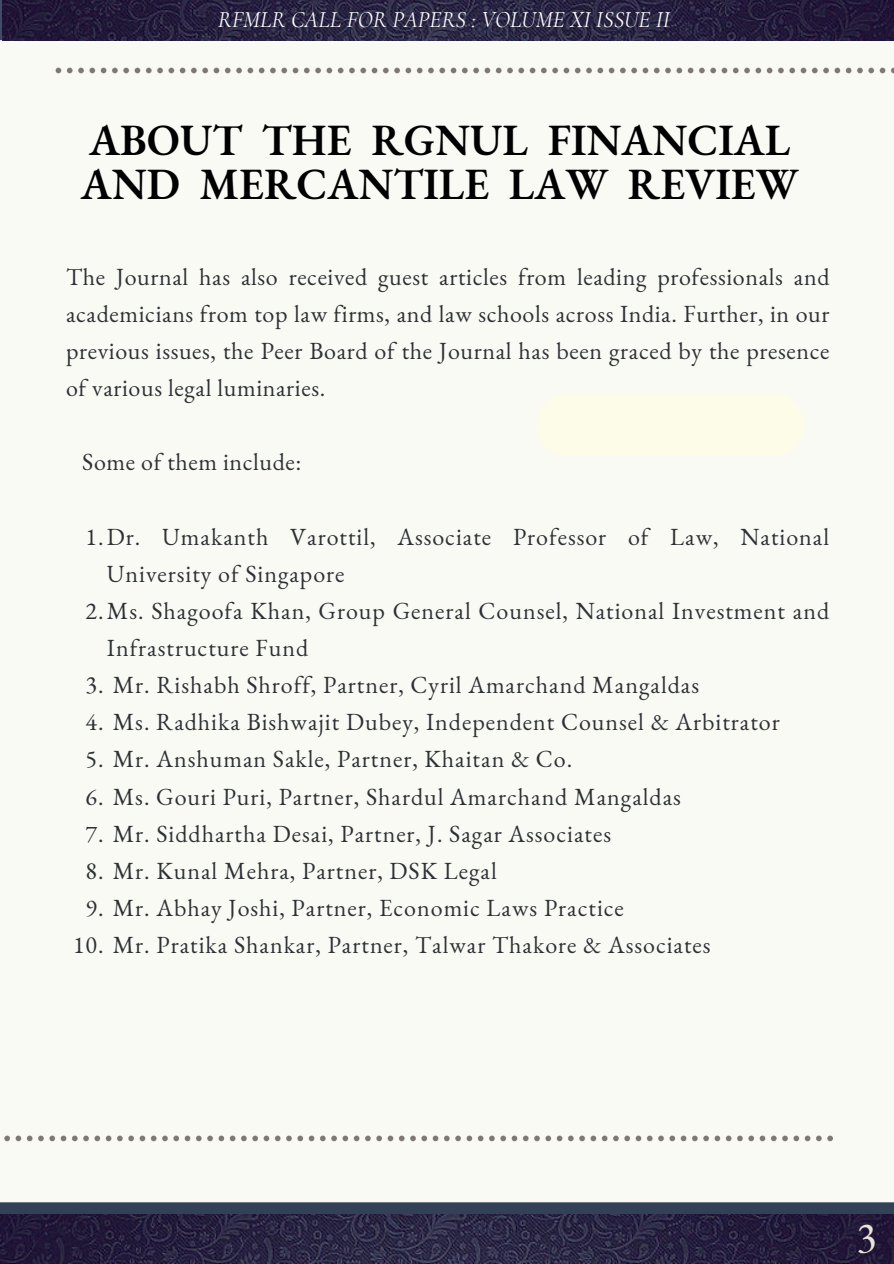
<style>
.page{position:relative;width:894px;height:1264px;background:#fff}
.page>*{position:absolute;margin:0;border:0;box-sizing:border-box;transform-origin:0 0}
.t1{font:600 43.5px/43.8px "EB Garamond";color:#000}
.t2{font:41.7px "EB Garamond";color:#ebe5d8}
.t3{font:24px/37.2px "EB Garamond";letter-spacing:.04em;color:#2d3134}
.t4{font:italic 23.1px "Cormorant Garamond";color:#fff}
</style>
<div class="page">
<div style="left:0;top:0;width:893px;height:1214px;background:#fafaf5"></div>
<div style="left:536px;top:393px;width:268px;height:63px;background:#fdfce9"></div>
<img style="left:0;top:1214px;width:893px;height:49px">
<img style="left:3px;top:0;width:889px;height:40px">
<p class="t4" style="left:218px;top:6px;width:453px">RFMLR CALL FOR PAPERS : VOLUME XI ISSUE II</p>
<p class="t1" style="left:81px;top:118px;width:719px">ABOUT THE RGNUL FINANCIAL<br>AND MERCANTILE LAW REVIEW</p>
<p class="t3" style="left:66px;top:257px;width:764px;text-align:justify">The Journal has also received guest articles from leading professionals and academicians from top law firms, and law schools across India. Further, in our previous issues, the Peer Board of the Journal has been graced by the presence of various legal luminaries.</p>
<h2 class="t3" style="left:82px;top:443px;width:221px">Some of them include:</h2>
<h1 class="t3" style="left:107px;top:517px;width:723px;text-indent:-21px">1.Dr. Umakanth Varottil, Associate Professor of Law, National<br>University of Singapore</h1>
<p class="t3" style="left:107px;top:591px;width:723px;text-indent:-21px">2.Ms. Shagoofa Khan, Group General Counsel, National Investment and<br>Infrastructure Fund</p>
<p class="t3" style="left:85px;top:666px;width:615px">3. Mr. Rishabh Shroff, Partner, Cyril Amarchand Mangaldas</p>
<p class="t3" style="left:85px;top:703px;width:695px">4. Ms. Radhika Bishwajit Dubey, Independent Counsel &amp; Arbitrator</p>
<p class="t3" style="left:85px;top:740px;width:488px">5. Mr. Anshuman Sakle, Partner, Khaitan &amp; Co.</p>
<p class="t3" style="left:85px;top:777px;width:597px">6. Ms. Gouri Puri, Partner, Shardul Amarchand Mangaldas</p>
<p class="t3" style="left:85px;top:814px;width:527px">7. Mr. Siddhartha Desai, Partner, J. Sagar Associates</p>
<p class="t3" style="left:85px;top:851px;width:412px">8. Mr. Kunal Mehra, Partner, DSK Legal</p>
<p class="t3" style="left:85px;top:888px;width:539px">9. Mr. Abhay Joshi, Partner, Economic Laws Practice</p>
<p class="t3" style="left:73px;top:926px;width:639px">10. Mr. Pratika Shankar, Partner, Talwar Thakore &amp; Associates</p>
<p class="t2" style="left:856px;top:1209px;width:22px">3</p>
</div>
